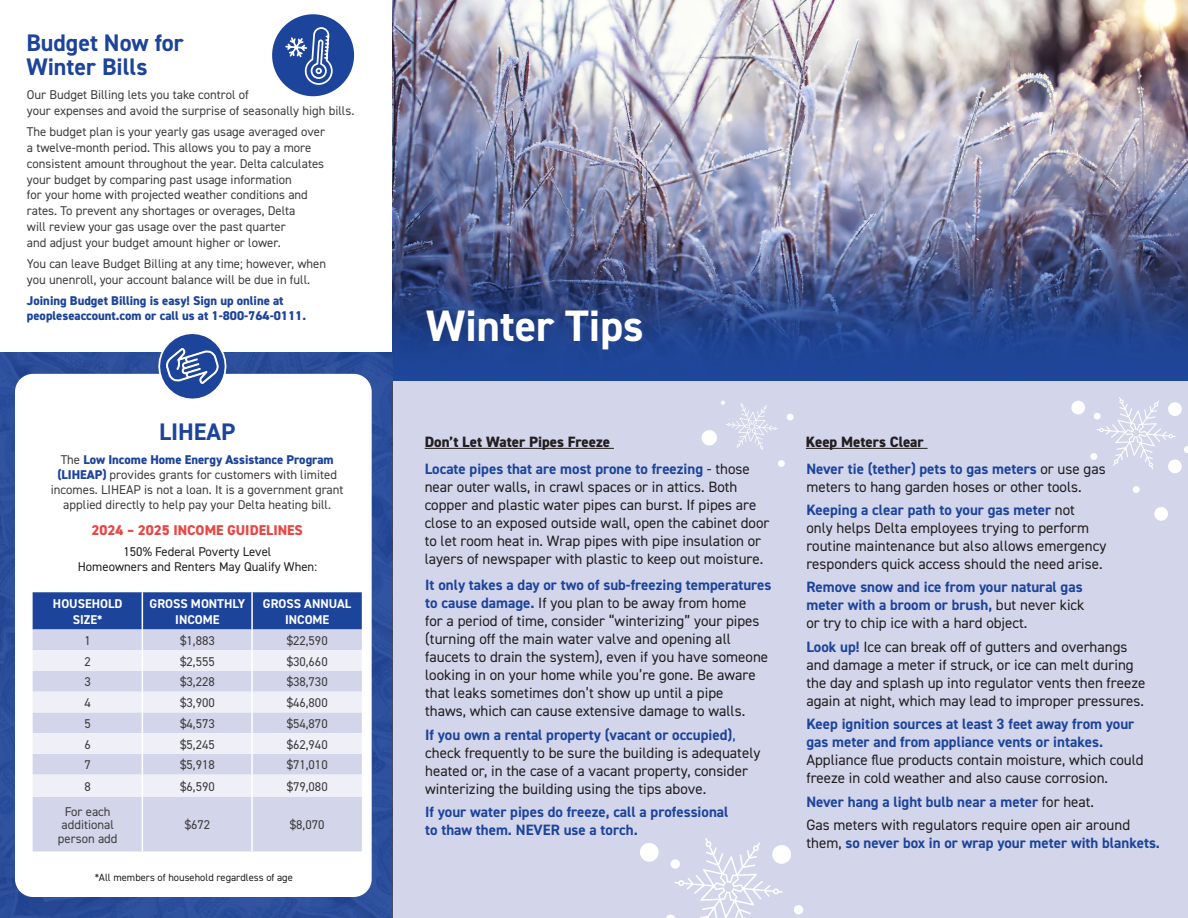
<style>
.page{position:relative;width:1188px;height:918px;background:#fff}
.page>*{position:absolute;margin:0;border:0;box-sizing:border-box;transform-origin:0 0}
.Headline{font:700 44.1px "DIN2014";color:#fff}
.Headline-2{font:700 24px/24px "DIN2014";color:#1d449b}
.Headline_2{font:15px/18px "DIN2014";color:#231f20}
.t1{font:700 15px/18px "DIN2014";color:#1d449b}
.Headline_2-2{font:800 15px "DIN2014";color:#231f20}
.Headline_3{font:800 14.25px "DIN2014";color:#e74845}
.Headline_3-2{font:12.75px/15.8px "DIN2014";color:#3e3e3f}
.t2{font:800 12.75px/15.8px "DIN2014";color:#1d449b}
.t3{font:12.75px/15px "DIN2014";color:#231f20;text-align:center}
.t4{font:700 12.75px/16.5px "DIN2014";color:#fff;text-align:center}
.t5{font:10.5px "DIN2014";color:#231f20}
.s1{font-weight:800;color:#1d449b}
.s2{font-weight:700;color:#1d449b}
.s3{color:#1d449b}
.s4{font-weight:400;color:#231f20}
</style>
<div class="page">
<div style="left:272px;top:14px;width:82px;height:82px;background:#1d449b;border-radius:50%"></div>
<svg style="left:284px;top:26px;width:49px;height:60px"></svg>
<div style="left:392px;top:0;width:796px;height:918px;background:#d3d5ea"></div>
<hr style="left:425px;top:448px;width:189px;height:1px;background:#231f20">
<hr style="left:806px;top:448px;width:122px;height:1px;background:#231f20">
<img style="left:392px;top:0;width:796px;height:127px">
<img style="left:392px;top:127px;width:796px;height:253px">
<div style="left:640px;top:843px;width:19px;height:19px;background:#fff;border-radius:50%"></div>
<div style="left:1071px;top:401px;width:14px;height:13px;background:#fff;border-radius:50%"></div>
<svg style="left:1154px;top:507px;width:14px;height:14px"></svg>
<div style="left:1094px;top:413px;width:7px;height:7px;background:#fff;border-radius:50%"></div>
<div style="left:1133px;top:486px;width:7px;height:7px;background:#fff;border-radius:50%"></div>
<svg style="left:1097px;top:397px;width:91px;height:77px"></svg>
<svg style="left:666px;top:838px;width:137px;height:80px"></svg>
<div style="left:1090px;top:453px;width:8px;height:7px;background:#fff;border-radius:3px"></div>
<div style="left:786px;top:413px;width:8px;height:8px;background:#fff;border-radius:3px"></div>
<div style="left:778px;top:460px;width:7px;height:7px;background:#fff;border-radius:3px"></div>
<svg style="left:701px;top:400px;width:77px;height:50px"></svg>
<img style="left:0;top:353px;width:392px;height:565px">
<div style="left:15px;top:374px;width:357px;height:523px;background:#fff;border-radius:18px"></div>
<svg style="left:155px;top:334px;width:78px;height:65px"></svg>
<div style="left:33px;top:797px;width:329px;height:55px;background:#d3d5ea"></div>
<svg style="left:33px;top:592px;width:329px;height:205px"></svg>
<hr style="left:142px;top:797px;width:1px;height:55px;background:#fff">
<hr style="left:251px;top:592px;width:2px;height:38px;background:#fff">
<hr style="left:251px;top:630px;width:2px;height:20px;background:#fff">
<hr style="left:251px;top:650px;width:2px;height:21px;background:#fff">
<hr style="left:251px;top:671px;width:2px;height:21px;background:#fff">
<hr style="left:251px;top:692px;width:2px;height:20px;background:#fff">
<hr style="left:251px;top:712px;width:2px;height:21px;background:#fff">
<hr style="left:251px;top:733px;width:2px;height:21px;background:#fff">
<hr style="left:251px;top:754px;width:2px;height:21px;background:#fff">
<hr style="left:251px;top:775px;width:2px;height:22px;background:#fff">
<hr style="left:251px;top:797px;width:2px;height:55px;background:#fff">
<p class="Headline-2" style="left:26px;top:31px;width:159px">Budget Now for<br>Winter Bills</p>
<p class="Headline_3-2" style="left:27px;top:87px;width:329px">Our Budget Billing lets you take control of<br>your expenses and avoid the surprise of seasonally high bills.</p>
<p class="Headline_3-2" style="left:27px;top:124px;width:300px">The budget plan is your yearly gas usage averaged over a twelve-month period. This allows you to pay a more consistent amount throughout the year. Delta calculates your budget by comparing past usage information<br>for your home with projected weather conditions and rates. To prevent any shortages or overages, Delta<br>will review your gas usage over the past quarter<br>and adjust your budget amount higher or lower.</p>
<p class="Headline_3-2" style="left:27px;top:255px;width:301px">You can leave Budget Billing at any time; however, when you unenroll, your account balance will be due in full.</p>
<p class="t2" style="left:27px;top:292px;width:281px">Joining Budget Billing is easy! Sign up online at peopleseaccount.com or call us at 1-800-764-0111.</p>
<p class="Headline-2" style="left:159px;top:420px;width:78px">LIHEAP</p>
<p class="Headline_3-2" style="left:51px;top:452px;width:294px;line-height:15px;text-align:center">The <span class="s1">Low Income Home Energy Assistance Program (LIHEAP)</span> provides grants for customers with limited incomes. LIHEAP is not a loan. It is a government grant applied directly to help pay your Delta heating bill.</p>
<p class="Headline_3" style="left:92px;top:520px;width:213px">2024 – 2025 INCOME GUIDELINES</p>
<p class="t3" style="left:78px;top:544px;width:241px">150% Federal Poverty Level<br>Homeowners and Renters May Qualify When:</p>
<p class="t4" style="left:53px;top:595px;width:71px">HOUSEHOLD<br>SIZE*</p>
<p class="t4" style="left:150px;top:595px;width:97px">GROSS MONTHLY<br>INCOME</p>
<p class="t4" style="left:263px;top:595px;width:90px">GROSS ANNUAL<br>INCOME</p>
<p class="Headline_3-2" style="left:85px;top:632px;width:8px">1</p>
<p class="Headline_3-2" style="left:180px;top:632px;width:36px">$1,883</p>
<p class="Headline_3-2" style="left:287px;top:632px;width:43px">$22,590</p>
<p class="Headline_3-2" style="left:85px;top:653px;width:8px">2</p>
<p class="Headline_3-2" style="left:180px;top:653px;width:36px">$2,555</p>
<p class="Headline_3-2" style="left:287px;top:653px;width:43px">$30,660</p>
<p class="Headline_3-2" style="left:85px;top:674px;width:8px">3</p>
<p class="Headline_3-2" style="left:180px;top:674px;width:36px">$3,228</p>
<p class="Headline_3-2" style="left:287px;top:674px;width:43px">$38,730</p>
<p class="Headline_3-2" style="left:85px;top:695px;width:8px">4</p>
<p class="Headline_3-2" style="left:180px;top:695px;width:36px">$3,900</p>
<p class="Headline_3-2" style="left:287px;top:695px;width:43px">$46,800</p>
<p class="Headline_3-2" style="left:85px;top:715px;width:8px">5</p>
<p class="Headline_3-2" style="left:180px;top:715px;width:36px">$4,573</p>
<p class="Headline_3-2" style="left:287px;top:715px;width:43px">$54,870</p>
<p class="Headline_3-2" style="left:85px;top:736px;width:8px">6</p>
<p class="Headline_3-2" style="left:180px;top:736px;width:36px">$5,245</p>
<p class="Headline_3-2" style="left:287px;top:736px;width:43px">$62,940</p>
<p class="Headline_3-2" style="left:85px;top:757px;width:8px">7</p>
<p class="Headline_3-2" style="left:180px;top:757px;width:36px">$5,918</p>
<p class="Headline_3-2" style="left:287px;top:757px;width:43px">$71,010</p>
<p class="Headline_3-2" style="left:85px;top:778px;width:8px">8</p>
<p class="Headline_3-2" style="left:180px;top:778px;width:36px">$6,590</p>
<p class="Headline_3-2" style="left:287px;top:778px;width:43px">$79,080</p>
<p class="Headline_3-2" style="left:58px;top:804px;width:61px;line-height:13.5px;text-align:center">For each additional person add</p>
<p class="Headline_3-2" style="left:185px;top:816px;width:27px">$672</p>
<p class="Headline_3-2" style="left:290px;top:816px;width:36px">$8,070</p>
<p class="t5" style="left:95px;top:871px;width:200px">*All members of household regardless of age</p>
<p class="Headline" style="left:426px;top:296px;width:219px">Winter Tips</p>
<p class="Headline_2-2" style="left:425px;top:432px;width:187px">Don’t Let Water Pipes Freeze</p>
<p class="Headline_2" style="left:425px;top:459px;width:346px"><span class="s2">Locate pipes that are most prone to freezing</span> - those near outer walls, in crawl spaces or in attics. Both copper and plastic water pipes can burst. If pipes are close to an exposed outside wall, open the cabinet door to let room heat in. Wrap pipes with pipe insulation or layers of newspaper with plastic to keep out moisture.</p>
<p class="Headline_2" style="left:425px;top:576px;width:348px"><span class="s2">It only takes a day or two of sub-freezing temperatures to cause damage.</span> If you plan to be away from home<br>for a period of time, consider “winterizing” your pipes (turning off the main water valve and opening all faucets to drain the system), even if you have someone looking in on your home while you’re gone. Be aware that leaks sometimes don’t show up until a pipe<br>thaws, which can cause extensive damage to walls.</p>
<p class="Headline_2" style="left:425px;top:725px;width:337px"><span class="s2">If you own a rental property (vacant or occupied)</span><span class="s3">, </span>check frequently to be sure the building is adequately heated or, in the case of a vacant property, consider winterizing the building using the tips above.</p>
<p class="t1" style="left:425px;top:803px;width:305px">If your water pipes do freeze, call a professional to thaw them. NEVER use a torch.</p>
<p class="Headline_2-2" style="left:806px;top:432px;width:119px">Keep Meters Clear</p>
<p class="Headline_2" style="left:806px;top:459px;width:301px"><span class="s2">Never tie (tether) pets to gas meters</span> or use gas meters to hang garden hoses or other tools.</p>
<p class="Headline_2" style="left:806px;top:500px;width:301px"><span class="s2">Keeping a clear path to your gas meter</span> not<br>only helps Delta employees trying to perform routine maintenance but also allows emergency responders quick access should the need arise.</p>
<p class="t1" style="left:806px;top:578px;width:280px">Remove snow and ice from your natural gas meter with a broom or brush, <span class="s4">but never kick or try to chip ice with a hard object.</span></p>
<p class="Headline_2" style="left:806px;top:637px;width:341px"><span class="s2">Look up!</span> Ice can break off of gutters and overhangs and damage a meter if struck, or ice can melt during the day and splash up into regulator vents then freeze again at night, which may lead to improper pressures.</p>
<p class="Headline_2" style="left:806px;top:715px;width:339px"><span class="s2">Keep ignition sources at least 3 feet away from your gas meter and from appliance vents or intakes.<br></span>Appliance flue products contain moisture, which could freeze in cold weather and also cause corrosion.</p>
<p class="t1" style="left:806px;top:792px;width:289px">Never hang a light bulb near a meter <span class="s4">for heat.</span></p>
<p class="Headline_2" style="left:806px;top:815px;width:355px">Gas meters with regulators require open air around them, <span class="s2">so never box in or wrap your meter with blankets.</span></p>
</div>
